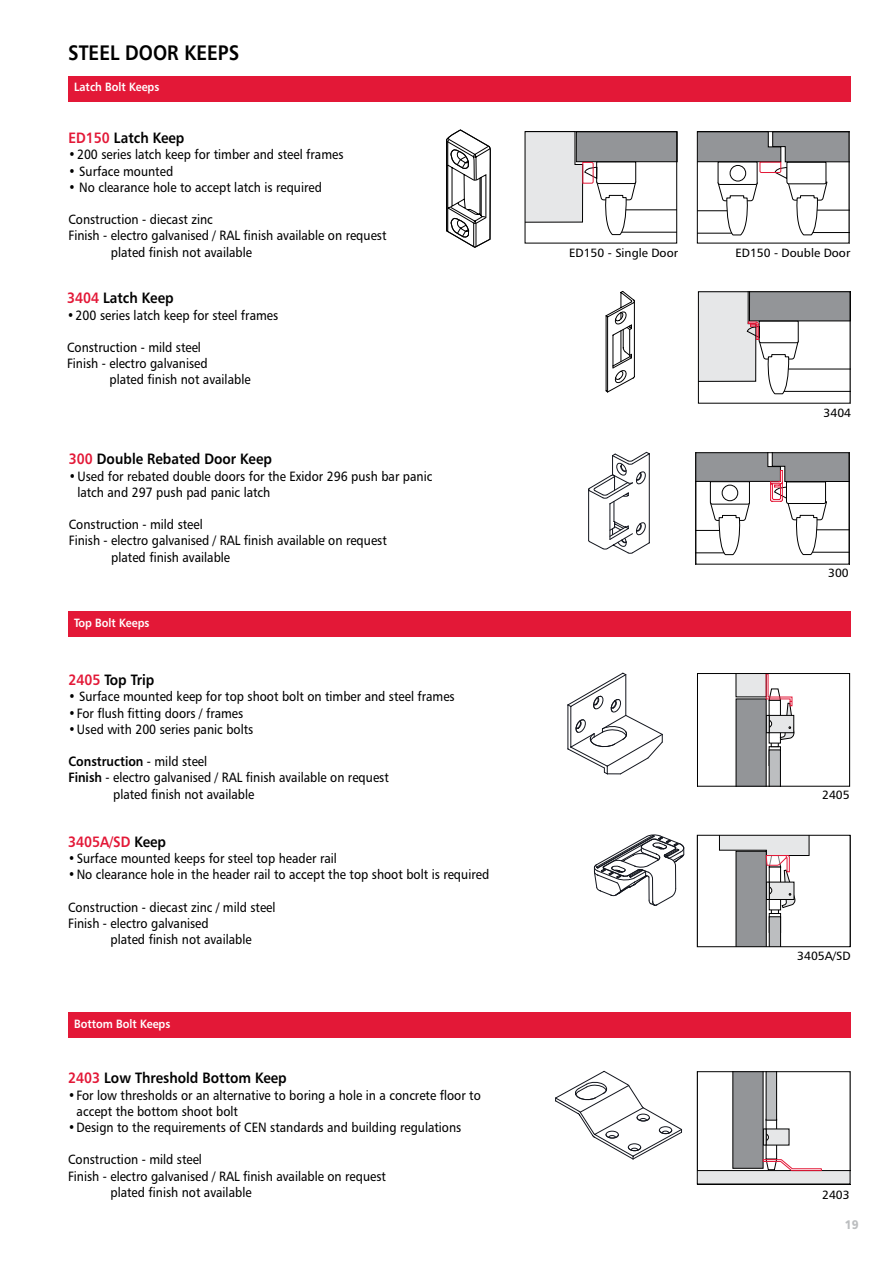
<style>
.page{position:relative;width:893px;height:1263px;background:#fff}
.page>*{position:absolute;margin:0;border:0;box-sizing:border-box;transform-origin:0 0}
.t1{font:21px "Humanist 777 BT Bold B";color:#000;scale:.9 1}
.t2{font:15px "Humanist 777 BT Bold B";color:#000;scale:.9 1}
.t3{font:15px "Humanist 777 BT Bold B";color:#e31837;scale:.9 1}
.t4{font:13.5px/16.2px "Humanist 777 BT Roman B";color:#000;scale:.9 1}
.t5{font:13.5px "Humanist 777 BT Bold B";color:#000;scale:.9 1}
.t6{font:12.45px "Humanist 777 BT Black B";color:#bcbec0;scale:.9 1}
.t7{font:12px "Humanist 777 BT Roman B";color:#000}
.t8{font:12px "Humanist 777 BT Bold B";color:#fff;scale:.9 1}
.s1{color:#e31837}
.s2{font-family:"Humanist 777 BT Roman B"}
.s3{font-family:"Humanist 777 BT Bold B"}
.s4{color:#000}
</style>
<div class="page">
<svg style="left:606px;top:291px;width:29px;height:101px"></svg>
<svg style="left:700px;top:293px;width:148px;height:102px"></svg>
<div style="left:698px;top:291px;width:152px;height:113px;border:1px solid #000"></div>
<svg style="left:588px;top:452px;width:62px;height:101px"></svg>
<svg style="left:697px;top:454px;width:150px;height:102px"></svg>
<div style="left:695px;top:452px;width:154px;height:112px;border:1px solid #000"></div>
<svg style="left:593px;top:834px;width:92px;height:72px"></svg>
<svg style="left:719px;top:837px;width:91px;height:108px"></svg>
<div style="left:697px;top:835px;width:153px;height:112px;border:1px solid #000"></div>
<svg style="left:568px;top:673px;width:95px;height:101px"></svg>
<svg style="left:735px;top:675px;width:60px;height:109px"></svg>
<div style="left:697px;top:673px;width:153px;height:113px;border:1px solid #000"></div>
<svg style="left:555px;top:1071px;width:127px;height:88px"></svg>
<svg style="left:699px;top:1073px;width:149px;height:109px"></svg>
<div style="left:697px;top:1071px;width:153px;height:113px;border:1px solid #000"></div>
<div style="left:68px;top:612px;width:782px;height:25px;background:#e31837"></div>
<div style="left:68px;top:1012px;width:782px;height:25px;background:#e31837"></div>
<div style="left:68px;top:76px;width:782px;height:25px;background:#e31837"></div>
<svg style="left:699px;top:133px;width:148px;height:103px"></svg>
<div style="left:697px;top:131px;width:152px;height:112px;border:1px solid #000"></div>
<svg style="left:527px;top:133px;width:148px;height:103px"></svg>
<div style="left:525px;top:131px;width:152px;height:112px;border:1px solid #000"></div>
<svg style="left:446px;top:130px;width:45px;height:118px"></svg>
<h1 class="t1" style="left:68px;top:39px;width:192px">STEEL DOOR KEEPS</h1>
<p class="t8" style="left:74px;top:80px;width:96px">Latch Bolt Keeps</p>
<p class="t2" style="left:69px;top:129px;width:130px"><span class="s1">ED150</span> Latch Keep</p>
<p class="t4" style="left:69px;top:146px;width:307px">•200 series latch keep for timber and steel frames</p>
<p class="t4" style="left:69px;top:163px;width:118px">• Surface mounted</p>
<p class="t4" style="left:69px;top:179px;width:283px">• No clearance hole to accept latch is required</p>
<p class="t4" style="left:69px;top:211px;width:162px">Construction - diecast zinc</p>
<p class="t4" style="left:69px;top:227px;width:355px">Finish - electro galvanised / RAL finish available on request</p>
<p class="t4" style="left:111px;top:244px;width:158px">plated finish not available</p>
<p class="t7" style="left:569px;top:246px;width:110px">ED150 - Single Door</p>
<p class="t7" style="left:735px;top:246px;width:116px">ED150 - Double Door</p>
<p class="t2" style="left:67px;top:289px;width:120px"><span class="s1">3404</span> Latch Keep</p>
<p class="t4" style="left:67px;top:306px;width:236px">•200 series latch keep for steel frames</p>
<p class="t4" style="left:67px;top:339px;width:150px">Construction - mild steel</p>
<p class="t4" style="left:67px;top:355px;width:158px">Finish - electro galvanised</p>
<p class="t4" style="left:109px;top:371px;width:158px">plated finish not available</p>
<p class="t2" style="left:69px;top:450px;width:227px"><span class="s1">300</span> Double Rebated Door Keep</p>
<p class="t4" style="left:77px;top:467px;width:396px;text-indent:-8px">•Used for rebated double doors for the Exidor 296 push bar panic latch and 297 push pad panic latch</p>
<p class="t4" style="left:69px;top:516px;width:150px">Construction - mild steel</p>
<p class="t4" style="left:69px;top:532px;width:355px">Finish - electro galvanised / RAL finish available on request</p>
<p class="t4" style="left:111px;top:548px;width:134px">plated finish available</p>
<p class="t8" style="left:74px;top:615px;width:85px">Top Bolt Keeps</p>
<p class="t2" style="left:68px;top:670px;width:97px"><span class="s1">2405</span> Top Trip</p>
<p class="t4" style="left:68px;top:688px;width:431px">• Surface mounted keep for top shoot bolt on timber and steel frames</p>
<p class="t4" style="left:68px;top:704px;width:196px">•For flush fitting doors / frames</p>
<p class="t4" style="left:68px;top:721px;width:207px">•Used with 200 series panic bolts</p>
<p class="t5" style="left:68px;top:753px;width:156px">Construction <span class="s2">- mild steel</span></p>
<p class="t4" style="left:113px;top:769px;width:308px;text-indent:-45px"><span class="s3">Finish</span> - electro galvanised / RAL finish available on request plated finish not available</p>
<p class="t3" style="left:68px;top:832px;width:110px">3405A/SD <span class="s4">Keep</span></p>
<p class="t4" style="left:68px;top:850px;width:300px">•Surface mounted keeps for steel top header rail</p>
<p class="t4" style="left:68px;top:866px;width:469px">•No clearance hole in the header rail to accept the top shoot bolt is required</p>
<p class="t4" style="left:68px;top:899px;width:232px">Construction - diecast zinc / mild steel</p>
<p class="t4" style="left:68px;top:915px;width:158px">Finish - electro galvanised</p>
<p class="t4" style="left:111px;top:931px;width:158px">plated finish not available</p>
<p class="t8" style="left:74px;top:1016px;width:108px">Bottom Bolt Keeps</p>
<p class="t2" style="left:68px;top:1068px;width:245px"><span class="s1">2403</span> Low Threshold Bottom Keep</p>
<p class="t4" style="left:77px;top:1086px;width:451px;text-indent:-8px">•For low thresholds or an alternative to boring a hole in a concrete floor to accept the bottom shoot bolt</p>
<p class="t4" style="left:68px;top:1119px;width:438px">•Design to the requirements of CEN standards and building regulations</p>
<p class="t4" style="left:68px;top:1151px;width:150px">Construction - mild steel</p>
<p class="t4" style="left:68px;top:1167px;width:355px">Finish - electro galvanised / RAL finish available on request</p>
<p class="t4" style="left:110px;top:1184px;width:158px">plated finish not available</p>
<p class="t7" style="left:823px;top:405px;width:29px">3404</p>
<p class="t7" style="left:828px;top:566px;width:22px">300</p>
<p class="t7" style="left:822px;top:787px;width:29px">2405</p>
<p class="t7" style="left:797px;top:948px;width:55px">3405A/SD</p>
<p class="t7" style="left:822px;top:1187px;width:29px">2403</p>
<p class="t6" style="left:845px;top:1216px;width:17px">19</p>
</div>
